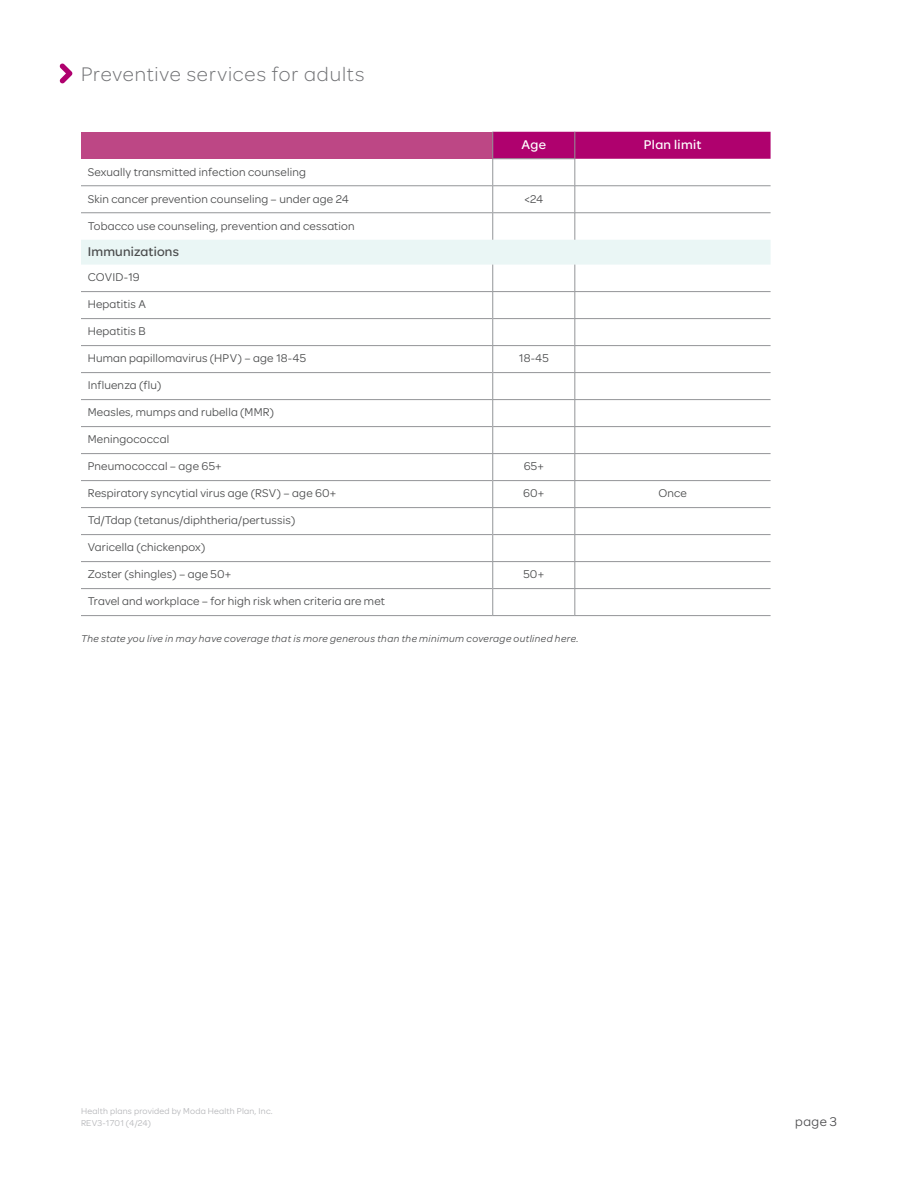
<style>
.page{position:relative;width:918px;height:1188px;background:#fff}
.page>*{position:absolute;margin:0;border:0;box-sizing:border-box;transform-origin:0 0}
.t1{font:300 21px "Omnes Moda";letter-spacing:.045em;color:#717275}
.t2{font:500 13.5px "Omnes Moda";letter-spacing:.015em;color:#4b4c4d}
.t3{font:500 13.5px "Omnes Moda";letter-spacing:.025em;color:#fff}
.t4{font:13.5px "Omnes Moda";color:#4d4d4f}
.t5{font:12px "Omnes Moda";letter-spacing:.015em;color:#4b4c4d}
.t6{font:italic 10.5px "Omnes Moda";letter-spacing:.035em;color:#4b4c4d}
.t7{font:9px/12px "Omnes Moda";letter-spacing:.025em;color:#b4b5b8}
</style>
<div class="page">
<hr style="left:81px;top:615px;width:412px;height:1px;background:#939598">
<hr style="left:493px;top:615px;width:82px;height:1px;background:#939598">
<hr style="left:575px;top:615px;width:196px;height:1px;background:#939598">
<svg style="left:81px;top:132px;width:690px;height:483px"></svg>
<svg style="left:60px;top:64px;width:12px;height:19px"></svg>
<h1 class="t1" style="left:81px;top:60px;width:285px">Preventive services for adults</h1>
<p class="t3" style="left:521px;top:135px;width:26px">Age</p>
<p class="t3" style="left:644px;top:135px;width:59px">Plan limit</p>
<p class="t5" style="left:88px;top:164px;width:220px">Sexually transmitted infection counseling</p>
<p class="t5" style="left:88px;top:191px;width:263px">Skin cancer prevention counseling – under age 24</p>
<p class="t5" style="left:524px;top:191px;width:20px">&lt;24</p>
<p class="t5" style="left:88px;top:218px;width:268px">Tobacco use counseling, prevention and cessation</p>
<p class="t2" style="left:88px;top:242px;width:93px">Immunizations</p>
<p class="t5" style="left:88px;top:269px;width:54px">COVID-19</p>
<p class="t5" style="left:88px;top:296px;width:60px">Hepatitis A</p>
<p class="t5" style="left:88px;top:323px;width:59px">Hepatitis B</p>
<p class="t5" style="left:88px;top:350px;width:220px">Human papillomavirus (HPV) – age 18-45</p>
<p class="t5" style="left:519px;top:350px;width:32px">18-45</p>
<p class="t5" style="left:88px;top:377px;width:75px">Influenza (flu)</p>
<p class="t5" style="left:88px;top:404px;width:188px">Measles, mumps and rubella (MMR)</p>
<p class="t5" style="left:88px;top:431px;width:83px">Meningococcal</p>
<p class="t5" style="left:88px;top:458px;width:135px">Pneumococcal – age 65+</p>
<p class="t5" style="left:524px;top:458px;width:22px">65+</p>
<p class="t5" style="left:88px;top:485px;width:250px">Respiratory syncytial virus age (RSV) – age 60+</p>
<p class="t5" style="left:523px;top:485px;width:23px">60+</p>
<p class="t5" style="left:658px;top:485px;width:30px">Once</p>
<p class="t5" style="left:88px;top:512px;width:209px">Td/Tdap (tetanus/diphtheria/pertussis)</p>
<p class="t5" style="left:88px;top:539px;width:119px">Varicella (chickenpox)</p>
<p class="t5" style="left:88px;top:566px;width:145px">Zoster (shingles) – age 50+</p>
<p class="t5" style="left:523px;top:566px;width:22px">50+</p>
<p class="t5" style="left:88px;top:593px;width:299px">Travel and workplace – for high risk when criteria are met</p>
<p class="t6" style="left:81px;top:631px;width:499px">The state you live in may have coverage that is more generous than the minimum coverage outlined here.</p>
<p class="t7" style="left:81px;top:1104px;width:193px">Health plans provided by Moda Health Plan, Inc.<br>REV3-1701 (4/24)</p>
<p class="t4" style="left:795px;top:1112px;width:43px">page 3</p>
</div>
